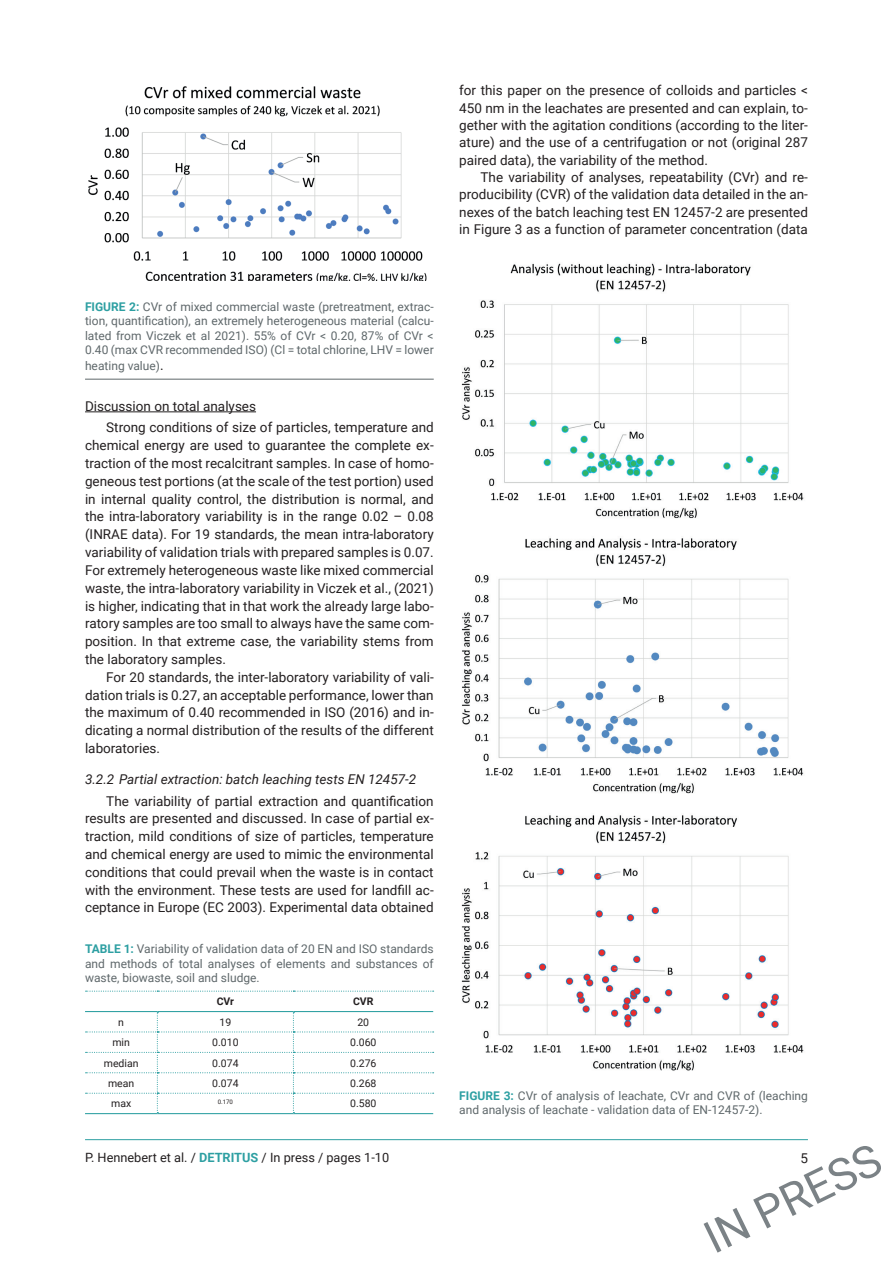
<style>
.page{position:relative;width:893px;height:1263px;background:#fff}
.page>*{position:absolute;margin:0;border:0;box-sizing:border-box;transform-origin:0 0}
.t1{font:45px "Roboto";color:#7b8286}
.t2{font:13.5px/17.9px "Roboto";color:#231f20;text-align:justify}
.t3{font:italic 13.5px "Roboto";color:#231f20}
.t4{font:12.75px "Roboto";color:#231f20}
.t5{font:12px/14.4px "Roboto";color:#5f686b;text-align:justify}
.t6{font:10.5px "Roboto";color:#231f20}
.t7{font:700 10.5px "Roboto";color:#231f20}
.t8{font:6.15px "Roboto";color:#231f20}
.s1{font-weight:700;color:#2d9fa2}
.s2{font-size:13.5px;color:#231f20}
</style>
<div class="page">
<hr style="left:85px;top:1139px;width:723px;height:1px;background:#2d9fa2">
<hr style="left:85px;top:411px;width:171px;height:1px;background:#231f20">
<img style="left:88px;top:86px;width:339px;height:195px">
<svg style="left:86px;top:1012px;width:348px;height:101px"></svg>
<hr style="left:85px;top:1011px;width:72px;height:1px;background:#2d9fa2">
<hr style="left:157px;top:1011px;width:136px;height:1px;background:#2d9fa2">
<hr style="left:293px;top:1011px;width:140px;height:1px;background:#2d9fa2">
<hr style="left:85px;top:1113px;width:72px;height:1px;background:#2d9fa2">
<hr style="left:157px;top:1113px;width:136px;height:1px;background:#2d9fa2">
<hr style="left:293px;top:1113px;width:140px;height:1px;background:#2d9fa2">
<svg style="left:86px;top:990px;width:348px;height:2px"></svg>
<img style="left:461px;top:263px;width:343px;height:255px">
<img style="left:462px;top:538px;width:342px;height:256px">
<img style="left:461px;top:815px;width:343px;height:256px">
<hr style="left:85px;top:379px;width:349px;height:1px;background:#5f686b">
<p class="t5" style="left:85px;top:299px;width:350px"><span class="s1">FIGURE 2:</span> CVr of mixed commercial waste (pretreatment, extrac&shy;tion, quantification), an extremely heterogeneous material (calcu&shy;lated from Viczek et al 2021). 55% of CVr &lt; 0.20, 87% of CVr &lt; 0.40 (max CVR recommended ISO) (Cl = total chlorine, LHV = lower</p>
<p class="t5" style="left:85px;top:358px;width:80px">heating value)<span class="s2">.</span></p>
<p class="t2" style="left:106px;top:395px;width:329px;line-height:21.6px;text-indent:-21px">Discussion on total analyses<br>Strong conditions of size of particles, temperature and</p>
<p class="t2" style="left:85px;top:436px;width:350px">chemical energy are used to guarantee the complete ex&shy;traction of the most recalcitrant samples. In case of homo&shy;geneous test portions (at the scale of the test portion) used in internal quality control, the distribution is normal, and the intra-laboratory variability is in the range 0.02 – 0.08 (INRAE data). For 19 standards, the mean intra-laboratory variability of validation trials with prepared samples is 0.07.<br>For extremely heterogeneous waste like mixed commercial waste, the intra-laboratory variability in Viczek et al., (2021) is higher, indicating that in that work the already large labo&shy;ratory samples are too small to always have the same com&shy;position. In that extreme case, the variability stems from the laboratory samples.</p>
<p class="t2" style="left:85px;top:667px;width:350px;text-indent:21px">For 20 standards, the inter-laboratory variability of vali&shy;dation trials is 0.27, an acceptable performance, lower than the maximum of 0.40 recommended in ISO (2016) and in&shy;dicating a normal distribution of the results of the different laboratories.</p>
<p class="t3" style="left:85px;top:769px;width:333px">3.2.2 Partial extraction: batch leaching tests EN 12457-2</p>
<p class="t2" style="left:85px;top:791px;width:350px;text-indent:21px">The variability of partial extraction and quantification results are presented and discussed. In case of partial ex&shy;traction, mild conditions of size of particles, temperature and chemical energy are used to mimic the environmental conditions that could prevail when the waste is in contact with the environment. These tests are used for landfill ac&shy;ceptance in Europe (EC 2003). Experimental data obtained</p>
<p class="t5" style="left:85px;top:941px;width:350px"><span class="s1">TABLE 1:</span> Variability of validation data of 20 EN and ISO standards and methods of total analyses of elements and substances of waste, biowaste, soil and sludge.</p>
<p class="t7" style="left:217px;top:994px;width:19px">CVr</p>
<p class="t7" style="left:353px;top:994px;width:22px">CVR</p>
<p class="t6" style="left:118px;top:1014px;width:7px">n</p>
<p class="t6" style="left:219px;top:1014px;width:13px">19</p>
<p class="t6" style="left:357px;top:1014px;width:13px">20</p>
<p class="t6" style="left:112px;top:1035px;width:19px">min</p>
<p class="t6" style="left:212px;top:1035px;width:28px">0.010</p>
<p class="t6" style="left:350px;top:1035px;width:28px">0.060</p>
<p class="t6" style="left:104px;top:1055px;width:36px">median</p>
<p class="t6" style="left:212px;top:1055px;width:28px">0.074</p>
<p class="t6" style="left:350px;top:1055px;width:28px">0.276</p>
<p class="t6" style="left:108px;top:1076px;width:28px">mean</p>
<p class="t6" style="left:212px;top:1076px;width:28px">0.074</p>
<p class="t6" style="left:350px;top:1076px;width:28px">0.268</p>
<p class="t6" style="left:111px;top:1096px;width:22px">max</p>
<p class="t8" style="left:218px;top:1097px;width:17px">0.170</p>
<p class="t6" style="left:350px;top:1096px;width:28px">0.580</p>
<p class="t2" style="left:459px;top:81px;width:350px;line-height:17.4px">for this paper on the presence of colloids and particles &lt; 450 nm in the leachates are presented and can explain, to&shy;gether with the agitation conditions (according to the liter&shy;ature) and the use of a centrifugation or not (original 287 paired data), the variability of the method.</p>
<p class="t2" style="left:459px;top:168px;width:350px;line-height:17.4px;text-indent:21px">The variability of analyses, repeatability (CVr) and re&shy;producibility (CVR) of the validation data detailed in the an&shy;nexes of the batch leaching test EN 12457-2 are presented in Figure 3 as a function of parameter concentration (data</p>
<p class="t5" style="left:459px;top:1088px;width:350px"><span class="s1">FIGURE 3:</span> CVr of analysis of leachate, CVr and CVR of (leaching and analysis of leachate - validation data of EN-12457-2).</p>
<h1 class="t1" style="left:693px;top:1212px;width:192px;rotate:-26deg">IN PRESS</h1>
<p class="t4" style="left:85px;top:1148px;width:306px">P. Hennebert et al. / <span class="s1">DETRITUS</span> / In press / pages 1-10</p>
<p class="t2" style="left:800px;top:1148px;width:9px">5</p>
</div>
